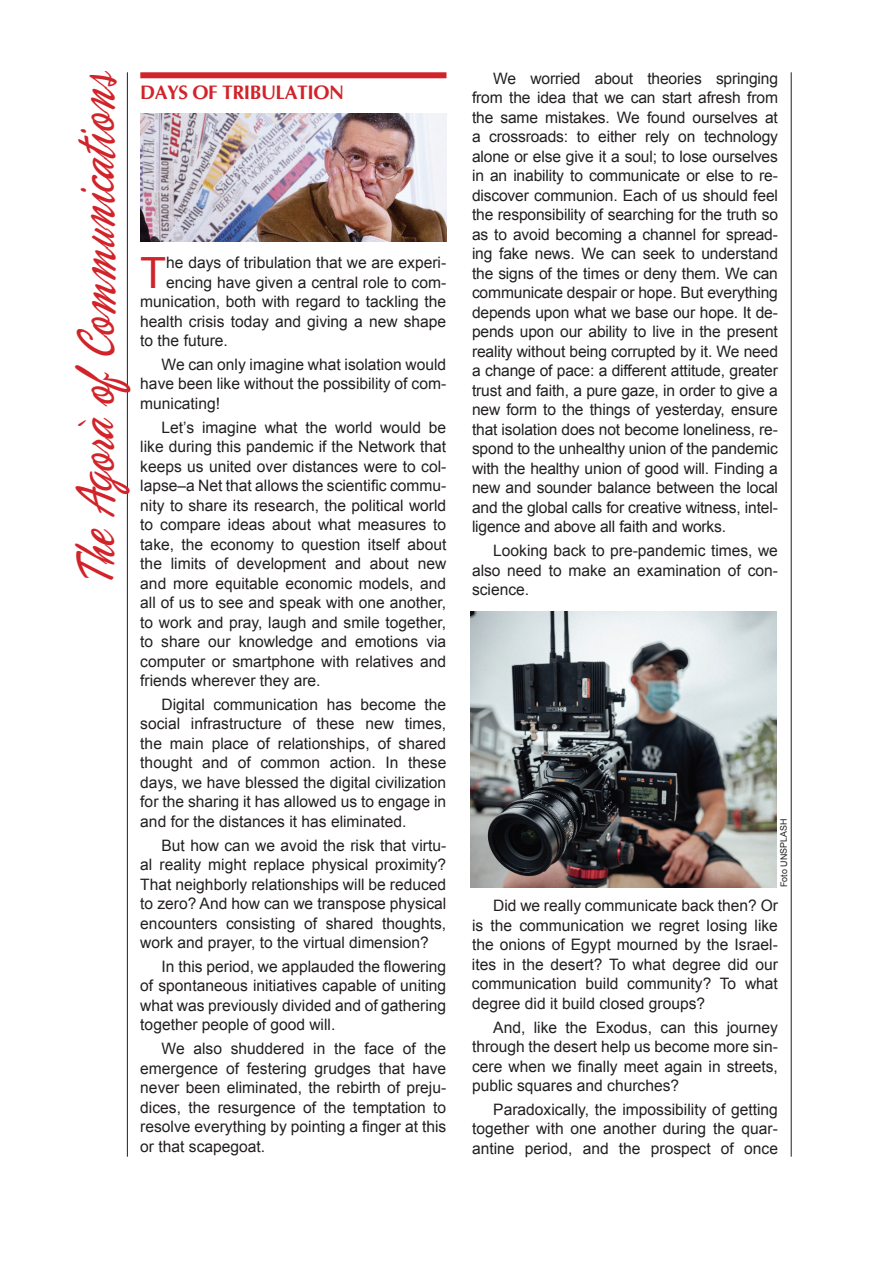
<style>
.page{position:relative;width:893px;height:1263px;background:#fff}
.page>*{position:absolute;margin:0;border:0;box-sizing:border-box;transform-origin:0 0}
.t1{font:57px "Phoenix Script FLF";color:#d1232a;scale:.7 1}
.t2{font:43.05px "Arial";color:#d1232a}
.t3{font:700 19.5px "Optima";letter-spacing:-.025em;color:#d1232a}
.t4{font:15.75px/19.5px "Arial";color:#231f20;text-align:justify}
.t5{font:9px "Arial";letter-spacing:-.005em;color:#231f20}
</style>
<div class="page">
<hr style="left:791px;top:72px;width:1px;height:1085px;background:#231f20">
<hr style="left:127px;top:72px;width:1px;height:1085px;background:#231f20">
<div style="left:140px;top:72px;width:306px;height:6px;background:#d1232a"></div>
<img style="left:140px;top:114px;width:306px;height:127px">
<img style="left:470px;top:611px;width:306px;height:276px">
<h1 class="t1" style="left:66px;top:586px;width:737px;rotate:-90deg">The Agorà ofCommunications</h1>
<p class="t3" style="left:140px;top:80px;width:203px">DAYS OF TRIBULATION</p>
<h2 class="t2" style="left:140px;top:243px;width:28px">T</h2>
<p class="t4" style="left:166px;top:253px;width:281px">he days of tribulation that we are experi-</p>
<p class="t4" style="left:166px;top:272px;width:281px">encing have given a central role to com-</p>
<p class="t4" style="left:140px;top:292px;width:307px">munication, both with regard to tackling the</p>
<p class="t4" style="left:140px;top:311px;width:307px">health crisis today and giving a new shape</p>
<p class="t4" style="left:140px;top:331px;width:89px">to the future.</p>
<p class="t4" style="left:140px;top:354px;width:308px;text-indent:21px">We can only imagine what isolation would have been like without the possibility of com&shy;municating!</p>
<p class="t4" style="left:140px;top:417px;width:308px;text-indent:21px">Let’s imagine what the world would be like during this pandemic if the Network that keeps us united over distances were to col&shy;lapse–a Net that allows the scientific commu&shy;nity to share its research, the political world to compare ideas about what measures to take, the economy to question itself about the limits of development and about new and more equitable economic models, and all of us to see and speak with one another, to work and pray, laugh and smile together, to share our knowledge and emotions via computer or smartphone with relatives and friends wherever they are.</p>
<p class="t4" style="left:140px;top:694px;width:307px;text-indent:21px">Digital communication has become the social infrastructure of these new times, the main place of relationships, of shared thought and of common action. In these days, we have blessed the digital civilization for the sharing it has allowed us to engage in and for the distances it has eliminated.</p>
<p class="t4" style="left:140px;top:835px;width:308px;text-indent:21px">But how can we avoid the risk that virtu&shy;al reality might replace physical proximity?<br>That neighborly relationships will be reduced to zero? And how can we transpose physical encounters consisting of shared thoughts, work and prayer, to the virtual dimension?</p>
<p class="t4" style="left:140px;top:956px;width:307px;text-indent:21px">In this period, we applauded the flowering of spontaneous initiatives capable of uniting what was previously divided and of gathering together people of good will.</p>
<p class="t4" style="left:140px;top:1039px;width:308px;text-indent:21px">We also shuddered in the face of the emergence of festering grudges that have never been eliminated, the rebirth of preju&shy;dices, the resurgence of the temptation to resolve everything by pointing a finger at this or that scapegoat.</p>
<p class="t4" style="left:472px;top:68px;width:308px;text-indent:21px">We worried about theories springing from the idea that we can start afresh from the same mistakes. We found ourselves at a crossroads: to either rely on technology alone or else give it a soul; to lose ourselves in an inability to communicate or else to re&shy;discover communion. Each of us should feel the responsibility of searching for the truth so as to avoid becoming a channel for spread&shy;ing fake news. We can seek to understand the signs of the times or deny them. We can communicate despair or hope. But everything depends upon what we base our hope. It de&shy;pends upon our ability to live in the present reality without being corrupted by it. We need a change of pace: a different attitude, greater trust and faith, a pure gaze, in order to give a new form to the things of yesterday, ensure that isolation does not become loneliness, re&shy;spond to the unhealthy union of the pandemic with the healthy union of good will. Finding a new and sounder balance between the local and the global calls for creative witness, intel&shy;ligence and above all faith and works.</p>
<p class="t4" style="left:472px;top:541px;width:308px;text-indent:21px">Looking back to pre-pandemic times, we also need to make an examination of con&shy;science.</p>
<p class="t5" style="left:778px;top:887px;width:70px;rotate:-90deg">Foto UNSPLASH</p>
<p class="t4" style="left:472px;top:896px;width:308px;text-indent:21px">Did we really communicate back then? Or is the communication we regret losing like the onions of Egypt mourned by the Israel&shy;ites in the desert? To what degree did our communication build community? To what degree did it build closed groups?</p>
<p class="t4" style="left:472px;top:1017px;width:308px;text-indent:21px">And, like the Exodus, can this journey through the desert help us become more sin&shy;cere when we finally meet again in streets, public squares and churches?</p>
<p class="t4" style="left:472px;top:1099px;width:308px;text-indent:21px">Paradoxically, the impossibility of getting together with one another during the quar&shy;antine period, and the prospect of once</p>
</div>
